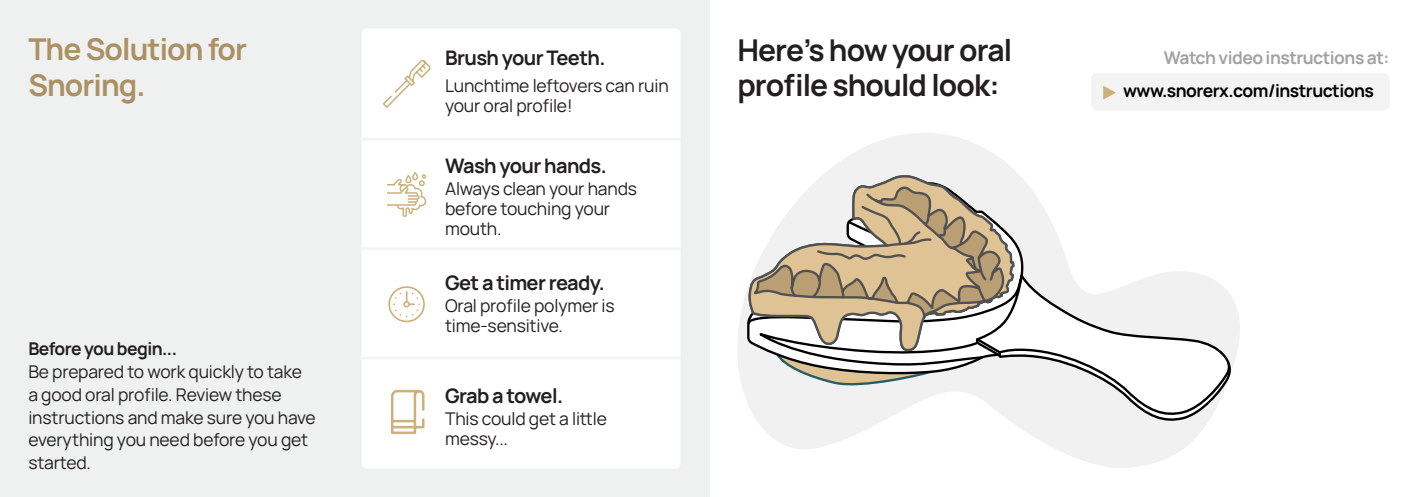
<style>
.page{position:relative;width:1418px;height:497px;background:#fff}
.page>*{position:absolute;margin:0;border:0;box-sizing:border-box;transform-origin:0 0}
.t1{font:700 30px/35px "Manrope";letter-spacing:-.03em;color:#231f20}
.t2{font:700 30px "Manrope";letter-spacing:-.03em;color:#ab9063}
.t3{font:700 20px "Manrope";letter-spacing:-.03em;color:#231f20}
.t4{font:17.5px/20px "Manrope";letter-spacing:-.01em;color:#231f20}
.t5{font:700 17.5px "Manrope";letter-spacing:-.03em;color:#000}
.t6{font:700 17.5px "Manrope";letter-spacing:-.03em;color:#a1a3a3}
.t7{font:700 17.5px "Manrope";letter-spacing:-.03em;color:#231f20}
</style>
<div class="page">
<svg style="left:738px;top:133px;width:470px;height:334px"></svg>
<svg style="left:746px;top:181px;width:493px;height:241px"></svg>
<svg style="left:746px;top:324px;width:290px;height:45px"></svg>
<svg style="left:1006px;top:335px;width:224px;height:84px"></svg>
<svg style="left:746px;top:174px;width:269px;height:178px"></svg>
<svg style="left:850px;top:182px;width:156px;height:244px"></svg>
<svg style="left:751px;top:186px;width:314px;height:138px"></svg>
<div style="left:0;top:0;width:709px;height:496px;background:#eff0f0"></div>
<div style="left:361px;top:28px;width:319px;height:440px;background:#fff;border-radius:5px"></div>
<hr style="left:361px;top:138px;width:319px;height:2px;background:#f3f3f3">
<hr style="left:361px;top:247px;width:319px;height:2px;background:#f3f3f3">
<hr style="left:361px;top:356px;width:319px;height:3px;background:#f3f3f3">
<svg style="left:391px;top:389px;width:34px;height:45px"></svg>
<svg style="left:383px;top:59px;width:48px;height:49px"></svg>
<svg style="left:387px;top:172px;width:40px;height:45px"></svg>
<svg style="left:388px;top:286px;width:37px;height:36px"></svg>
<div style="left:1091px;top:73px;width:298px;height:37px;background:#f3f3f3;border-radius:6px"></div>
<svg style="left:1103px;top:86px;width:12px;height:13px"></svg>
<p class="t2" style="left:28px;top:24px;width:220px">The Solution for</p>
<p class="t2" style="left:28px;top:59px;width:119px">Snoring.</p>
<p class="t5" style="left:1123px;top:76px;width:252px">www.snorerx.com/instructions</p>
<p class="t1" style="left:737px;top:30px;width:276px">Here’s how your oral profile should look:</p>
<p class="t3" style="left:445px;top:41px;width:162px">Brush your Teeth.</p>
<p class="t4" style="left:445px;top:74px;width:225px">Lunchtime leftovers can ruin your oral profile!</p>
<p class="t6" style="left:1163px;top:43px;width:227px">Watch video instructions at:</p>
<p class="t7" style="left:28px;top:334px;width:150px">Before you begin...</p>
<p class="t4" style="left:28px;top:359px;width:289px;line-height:22.5px">Be prepared to work quickly to take a good oral profile. Review these instructions and make sure you have everything you need before you get started.</p>
<p class="t3" style="left:445px;top:149px;width:163px">Wash your hands.</p>
<p class="t4" style="left:445px;top:177px;width:193px">Always clean your hands before touching your mouth.</p>
<p class="t3" style="left:445px;top:266px;width:161px">Get a timer ready.</p>
<p class="t4" style="left:445px;top:294px;width:171px">Oral profile polymer is time-sensitive.</p>
<p class="t3" style="left:445px;top:378px;width:119px">Grab a towel.</p>
<p class="t4" style="left:445px;top:407px;width:163px">This could get a little messy...</p>
</div>
